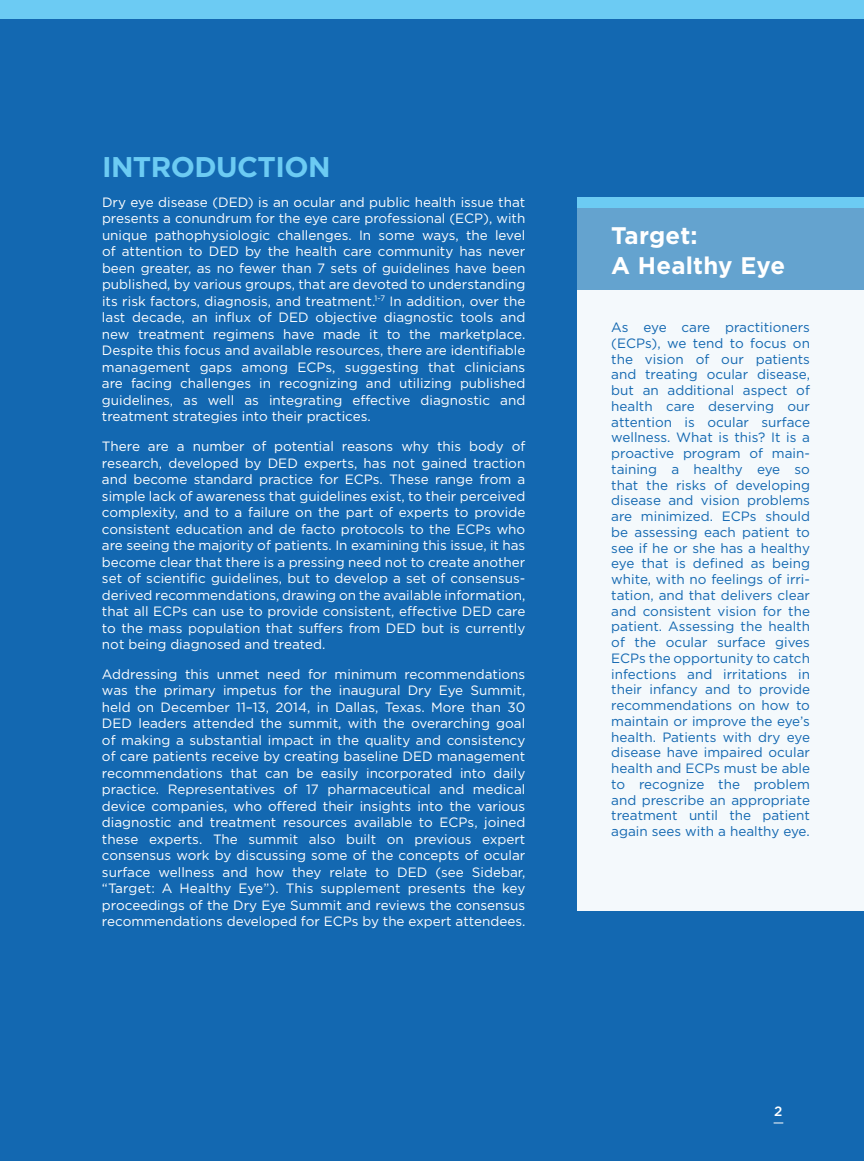
<style>
.page{position:relative;width:864px;height:1161px;background:#fff}
.page>*{position:absolute;margin:0;border:0;box-sizing:border-box;transform-origin:0 0}
.t1{font:700 28.5px "Gotham";letter-spacing:-.02em;color:#6ccbf3}
.t2{font:700 24px/30px "Gotham";letter-spacing:.01em;color:#fff}
.t3{font:13.5px/16.5px "Gotham";color:#fff;text-align:justify}
.t4{font:13.5px/15.8px "Gotham";color:#1368b1;text-align:justify}
.t5{font:500 13.5px "Gotham";color:#fff}
</style>
<div class="page">
<div style="left:0;top:19px;width:864px;height:1142px;background:#1368b1"></div>
<div style="left:0;top:0;width:864px;height:19px;background:#6ccbf3"></div>
<div style="left:577px;top:208px;width:287px;height:702px;background:#f4f9fc"></div>
<div style="left:577px;top:208px;width:287px;height:81px;background:#64a3cf"></div>
<div style="left:577px;top:197px;width:287px;height:11px;background:#6ccbf3"></div>
<h1 class="t1" style="left:102px;top:156px;width:230px">INTRODUCTION</h1>
<p class="t3" style="left:102px;top:194px;width:425px">Dry eye disease (DED) is an ocular and public health issue that presents a conundrum for the eye care professional (ECP), with unique pathophysiologic challenges. In some ways, the level of attention to DED by the health care community has never been greater, as no fewer than 7 sets of guidelines have been published, by various groups, that are devoted to understanding its risk factors, diagnosis, and treatment.<sup>1-7</sup> In addition, over the last decade, an influx of DED objective diagnostic tools and new treatment regimens have made it to the marketplace.<br>Despite this focus and available resources, there are identifiable management gaps among ECPs, suggesting that clinicians are facing challenges in recognizing and utilizing published guidelines, as well as integrating effective diagnostic and treatment strategies into their practices.</p>
<p class="t3" style="left:102px;top:438px;width:425px">There are a number of potential reasons why this body of research, developed by DED experts, has not gained traction and become standard practice for ECPs. These range from a simple lack of awareness that guidelines exist, to their perceived complexity, and to a failure on the part of experts to provide consistent education and de facto protocols to the ECPs who are seeing the majority of patients. In examining this issue, it has become clear that there is a pressing need not to create another set of scientific guidelines, but to develop a set of consensus&shy;derived recommendations, drawing on the available information, that all ECPs can use to provide consistent, effective DED care to the mass population that suffers from DED but is currently not being diagnosed and treated.</p>
<p class="t3" style="left:102px;top:666px;width:425px">Addressing this unmet need for minimum recommendations was the primary impetus for the inaugural Dry Eye Summit, held on December 11–13, 2014, in Dallas, Texas. More than 30<br>DED leaders attended the summit, with the overarching goal of making a substantial impact in the quality and consistency of care patients receive by creating baseline DED management recommendations that can be easily incorporated into daily practice. Representatives of 17 pharmaceutical and medical device companies, who offered their insights into the various diagnostic and treatment resources available to ECPs, joined these experts. The summit also built on previous expert consensus work by discussing some of the concepts of ocular surface wellness and how they relate to DED (see Sidebar, “Target: A Healthy Eye”). This supplement presents the key proceedings of the Dry Eye Summit and reviews the consensus recommendations developed for ECPs by the expert attendees.</p>
<h2 class="t2" style="left:611px;top:222px;width:175px">Target:<br>A Healthy Eye</h2>
<p class="t4" style="left:611px;top:320px;width:200px">As eye care practitioners (ECPs), we tend to focus on the vision of our patients and treating ocular disease, but an additional aspect of health care deserving our attention is ocular surface wellness. What is this? It is a proactive program of main&shy;taining a healthy eye so that the risks of developing disease and vision problems are minimized. ECPs should be assessing each patient to see if he or she has a healthy eye that is defined as being white, with no feelings of irri&shy;tation, and that delivers clear and consistent vision for the patient. Assessing the health of the ocular surface gives ECPs the opportunity to catch infections and irritations in their infancy and to provide recommendations on how to maintain or improve the eye’s health. Patients with dry eye disease have impaired ocular health and ECPs must be able to recognize the problem and prescribe an appropriate treatment until the patient again sees with a healthy eye.</p>
<p class="t5" style="left:774px;top:1107px;width:10px">2</p>
</div>
